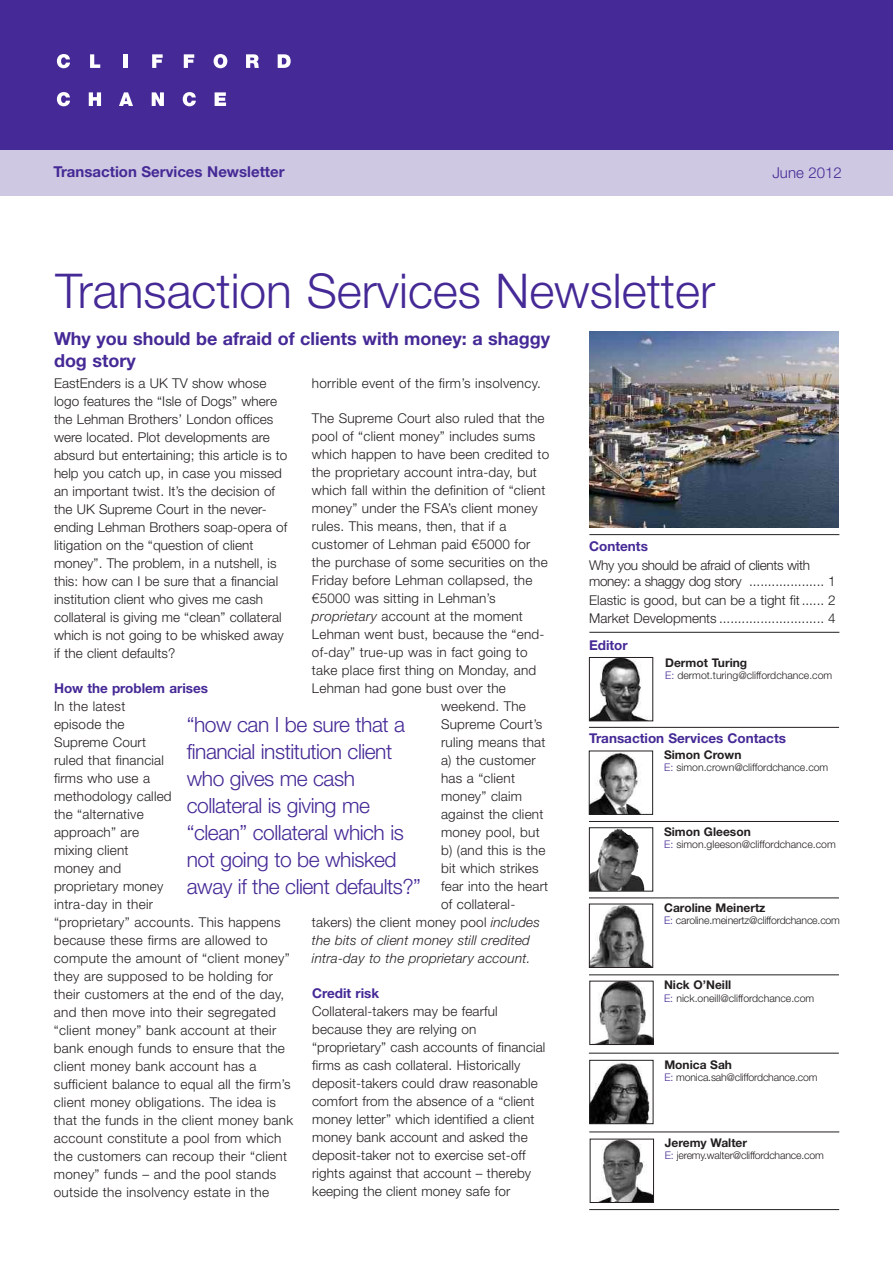
<style>
.page{position:relative;width:893px;height:1263px;background:#fff}
.page>*{position:absolute;margin:0;border:0;box-sizing:border-box;transform-origin:0 0}
.t1{font:300 48px "Helvetica Neue LT";color:#452996}
.t2{font:300 21px/27px "Helvetica Neue LT";letter-spacing:-.02em;color:#452996}
.t3{font:700 18px/22.5px "Helvetica Neue LT";color:#452996}
.t4{font:700 15px "Helvetica Neue LT";color:#452996}
.t5{font:300 15px "Helvetica Neue LT";color:#452996}
.t6{font:300 13.5px/18px "Helvetica Neue LT";letter-spacing:.015em;color:#231f20}
.t7{font:300 13.5px/16.5px "Helvetica Neue LT";letter-spacing:-.02em;color:#231f20}
.t8{font:700 13.5px "Helvetica Neue LT";color:#452996}
.t9{font:italic 300 13.5px "Helvetica Neue LT";letter-spacing:.015em;color:#231f20}
.t10{font:700 12px "Helvetica Neue LT";color:#231f20}
.t11{font:300 10.5px "Helvetica Neue LT";color:#231f20}
.s1{font-style:italic}
.s2{color:#452996}
</style>
<div class="page">
<div style="left:0;top:140px;width:893px;height:56px;background:#cec8e2"></div>
<div style="left:0;top:0;width:893px;height:150px;background:#452996"></div>
<svg style="left:57px;top:54px;width:13px;height:14px"></svg>
<svg style="left:90px;top:54px;width:10px;height:14px"></svg>
<hr style="left:123px;top:54px;width:4px;height:14px;background:#fff">
<svg style="left:152px;top:54px;width:11px;height:14px"></svg>
<svg style="left:184px;top:54px;width:10px;height:14px"></svg>
<svg style="left:214px;top:54px;width:13px;height:14px"></svg>
<svg style="left:246px;top:54px;width:13px;height:14px"></svg>
<svg style="left:278px;top:54px;width:13px;height:14px"></svg>
<svg style="left:57px;top:92px;width:13px;height:14px"></svg>
<svg style="left:89px;top:92px;width:12px;height:14px"></svg>
<svg style="left:119px;top:92px;width:14px;height:14px"></svg>
<svg style="left:152px;top:92px;width:12px;height:14px"></svg>
<svg style="left:183px;top:92px;width:13px;height:14px"></svg>
<svg style="left:215px;top:92px;width:11px;height:14px"></svg>
<img style="left:589px;top:331px;width:250px;height:197px">
<img style="left:591px;top:659px;width:55px;height:60px">
<div style="left:589px;top:657px;width:64px;height:64px;border:1px solid #231f20"></div>
<img style="left:591px;top:753px;width:51px;height:59px">
<div style="left:589px;top:751px;width:64px;height:63px;border:1px solid #231f20"></div>
<hr style="left:589px;top:727px;width:250px;height:1px;background:#231f20">
<hr style="left:589px;top:974px;width:250px;height:1px;background:#231f20">
<img style="left:596px;top:983px;width:55px;height:60px">
<div style="left:590px;top:981px;width:63px;height:64px;border:1px solid #231f20"></div>
<hr style="left:589px;top:821px;width:250px;height:1px;background:#231f20">
<img style="left:591px;top:840px;width:13px;height:34px">
<div style="left:589px;top:827px;width:64px;height:64px;border:1px solid #231f20"></div>
<hr style="left:589px;top:897px;width:250px;height:1px;background:#231f20">
<img style="left:591px;top:906px;width:60px;height:59px">
<div style="left:589px;top:904px;width:64px;height:63px;border:1px solid #231f20"></div>
<hr style="left:589px;top:1053px;width:250px;height:1px;background:#231f20">
<hr style="left:589px;top:534px;width:250px;height:1px;background:#231f20">
<hr style="left:589px;top:632px;width:250px;height:1px;background:#231f20">
<img style="left:591px;top:1062px;width:59px;height:60px">
<div style="left:589px;top:1060px;width:64px;height:64px;border:1px solid #231f20"></div>
<hr style="left:589px;top:1209px;width:250px;height:1px;background:#231f20">
<hr style="left:589px;top:1131px;width:250px;height:1px;background:#231f20">
<img style="left:600px;top:1141px;width:52px;height:60px">
<div style="left:590px;top:1139px;width:64px;height:64px;border:1px solid #231f20"></div>
<p class="t4" style="left:53px;top:166px;width:233px">Transaction Services Newsletter</p>
<p class="t5" style="left:772px;top:167px;width:71px">June 2012</p>
<h1 class="t1" style="left:55px;top:274px;width:661px">Transaction Services Newsletter</h1>
<h3 class="t3" style="left:54px;top:328px;width:498px">Why you should be afraid of clients with money: a shaggy dog story</h3>
<p class="t6" style="left:312px;top:376px;width:230px">horrible event of the firm’s insolvency.</p>
<p class="t6" style="left:312px;top:411px;width:234px">The Supreme Court also ruled that the</p>
<p class="t6" style="left:312px;top:429px;width:225px">pool of “client money” includes sums</p>
<p class="t6" style="left:312px;top:447px;width:239px">which happen to have been credited to</p>
<p class="t6" style="left:312px;top:465px;width:226px">the proprietary account intra-day, but</p>
<p class="t6" style="left:312px;top:483px;width:235px">which fall within the definition of “client</p>
<p class="t6" style="left:312px;top:501px;width:227px">money” under the FSA’s client money</p>
<p class="t6" style="left:312px;top:519px;width:196px">rules. This means, then, that if a</p>
<p class="t6" style="left:312px;top:537px;width:220px">customer of Lehman paid €5000 for</p>
<p class="t6" style="left:312px;top:555px;width:237px">the purchase of some securities on the</p>
<p class="t6" style="left:312px;top:573px;width:222px">Friday before Lehman collapsed, the</p>
<p class="t6" style="left:312px;top:591px;width:185px">€5000 was sitting in Lehman’s</p>
<p class="t6" style="left:312px;top:609px;width:212px"><span class="s1">proprietary</span> account at the moment</p>
<p class="t6" style="left:312px;top:627px;width:234px">Lehman went bust, because the “end-</p>
<p class="t6" style="left:312px;top:645px;width:217px">of-day” true-up was in fact going to</p>
<p class="t6" style="left:312px;top:663px;width:226px">take place first thing on Monday, and</p>
<p class="t6" style="left:312px;top:681px;width:195px">Lehman had gone bust over the</p>
<p class="t6" style="left:441px;top:699px;width:86px">weekend. The</p>
<p class="t6" style="left:441px;top:717px;width:103px">Supreme Court’s</p>
<p class="t6" style="left:441px;top:735px;width:106px">ruling means that</p>
<p class="t6" style="left:441px;top:753px;width:96px">a) the customer</p>
<p class="t6" style="left:441px;top:771px;width:75px">has a “client</p>
<p class="t6" style="left:441px;top:789px;width:83px">money” claim</p>
<p class="t6" style="left:441px;top:807px;width:104px">against the client</p>
<p class="t6" style="left:441px;top:825px;width:100px">money pool, but</p>
<p class="t6" style="left:441px;top:843px;width:106px">b) (and this is the</p>
<p class="t6" style="left:441px;top:861px;width:99px">bit which strikes</p>
<p class="t6" style="left:441px;top:879px;width:109px">fear into the heart</p>
<p class="t6" style="left:441px;top:897px;width:76px">of collateral-</p>
<p class="t6" style="left:312px;top:915px;width:230px">takers) the client money pool <span class="s1">includes</span></p>
<p class="t9" style="left:312px;top:935px;width:220px">the bits of client money still credited</p>
<p class="t9" style="left:312px;top:953px;width:220px">intra-day to the proprietary account.</p>
<p class="t8" style="left:312px;top:988px;width:69px">Credit risk</p>
<p class="t6" style="left:312px;top:1004px;width:235px">Collateral-takers may be fearful because they are relying on “proprietary” cash accounts of financial firms as cash collateral. Historically deposit-takers could draw reasonable comfort from the absence of a “client money letter” which identified a client money bank account and asked the deposit-taker not to exercise set-off rights against that account – thereby keeping the client money safe for</p>
<p class="t6" style="left:54px;top:376px;width:235px">EastEnders is a UK TV show whose logo features the “Isle of Dogs” where the Lehman Brothers’ London offices were located. Plot developments are absurd but entertaining; this article is to help you catch up, in case you missed an important twist. It’s the decision of the UK Supreme Court in the never&shy;ending Lehman Brothers soap-opera of litigation on the “question of client money”. The problem, in a nutshell, is this: how can I be sure that a financial institution client who gives me cash collateral is giving me “clean” collateral which is not going to be whisked away if the client defaults?</p>
<p class="t8" style="left:54px;top:683px;width:156px">How the problem arises</p>
<p class="t6" style="left:54px;top:699px;width:241px">In the latest<br>episode the<br>Supreme Court<br>ruled that financial<br>firms who use a<br>methodology called<br>the “alternative<br>approach” are<br>mixing client<br>money and<br>proprietary money<br>intra-day in their<br>“proprietary” accounts. This happens because these firms are allowed to compute the amount of “client money” they are supposed to be holding for their customers at the end of the day, and then move into their segregated “client money” bank account at their bank enough funds to ensure that the client money bank account has a sufficient balance to equal all the firm’s client money obligations. The idea is that the funds in the client money bank account constitute a pool from which the customers can recoup their “client money” funds – and the pool stands outside the insolvency estate in the</p>
<h2 class="t2" style="left:187px;top:713px;width:236px">“how can I be sure that a financial institution client who gives me cash collateral is giving me “clean” collateral which is not going to be whisked away if the client defaults?”</h2>
<p class="t8" style="left:589px;top:541px;width:60px">Contents</p>
<p class="t7" style="left:589px;top:558px;width:248px">Why you should be afraid of clients with money: a shaggy dog story .................... 1</p>
<p class="t6" style="left:589px;top:592px;width:248px;line-height:18.6px">Elastic is good, but can be a tight fit...... 2<br>Market Developments ............................ 4</p>
<p class="t8" style="left:589px;top:640px;width:40px">Editor</p>
<p class="t10" style="left:665px;top:658px;width:84px">Dermot Turing</p>
<p class="t11" style="left:665px;top:672px;width:169px"><span class="s2">E:</span> dermot.turing@cliffordchance.com</p>
<p class="t8" style="left:589px;top:733px;width:198px">Transaction Services Contacts</p>
<p class="t10" style="left:664px;top:751px;width:79px">Simon Crown</p>
<p class="t11" style="left:664px;top:764px;width:166px"><span class="s2">E:</span> simon.crown@cliffordchance.com</p>
<p class="t10" style="left:664px;top:827px;width:88px">Simon Gleeson</p>
<p class="t11" style="left:664px;top:841px;width:173px"><span class="s2">E:</span> simon.gleeson@cliffordchance.com</p>
<p class="t10" style="left:664px;top:904px;width:103px">Caroline Meinertz</p>
<p class="t11" style="left:664px;top:917px;width:177px"><span class="s2">E:</span> caroline.meinertz@cliffordchance.com</p>
<p class="t10" style="left:664px;top:981px;width:69px">Nick O’Neill</p>
<p class="t11" style="left:664px;top:994px;width:152px"><span class="s2">E:</span> nick.oneill@cliffordchance.com</p>
<p class="t10" style="left:664px;top:1060px;width:69px">Monica Sah</p>
<p class="t11" style="left:664px;top:1073px;width:154px"><span class="s2">E:</span> monica.sah@cliffordchance.com</p>
<p class="t10" style="left:665px;top:1139px;width:84px">Jeremy Walter</p>
<p class="t11" style="left:665px;top:1152px;width:160px"><span class="s2">E:</span> jeremy.walter@cliffordchance.com</p>
</div>
